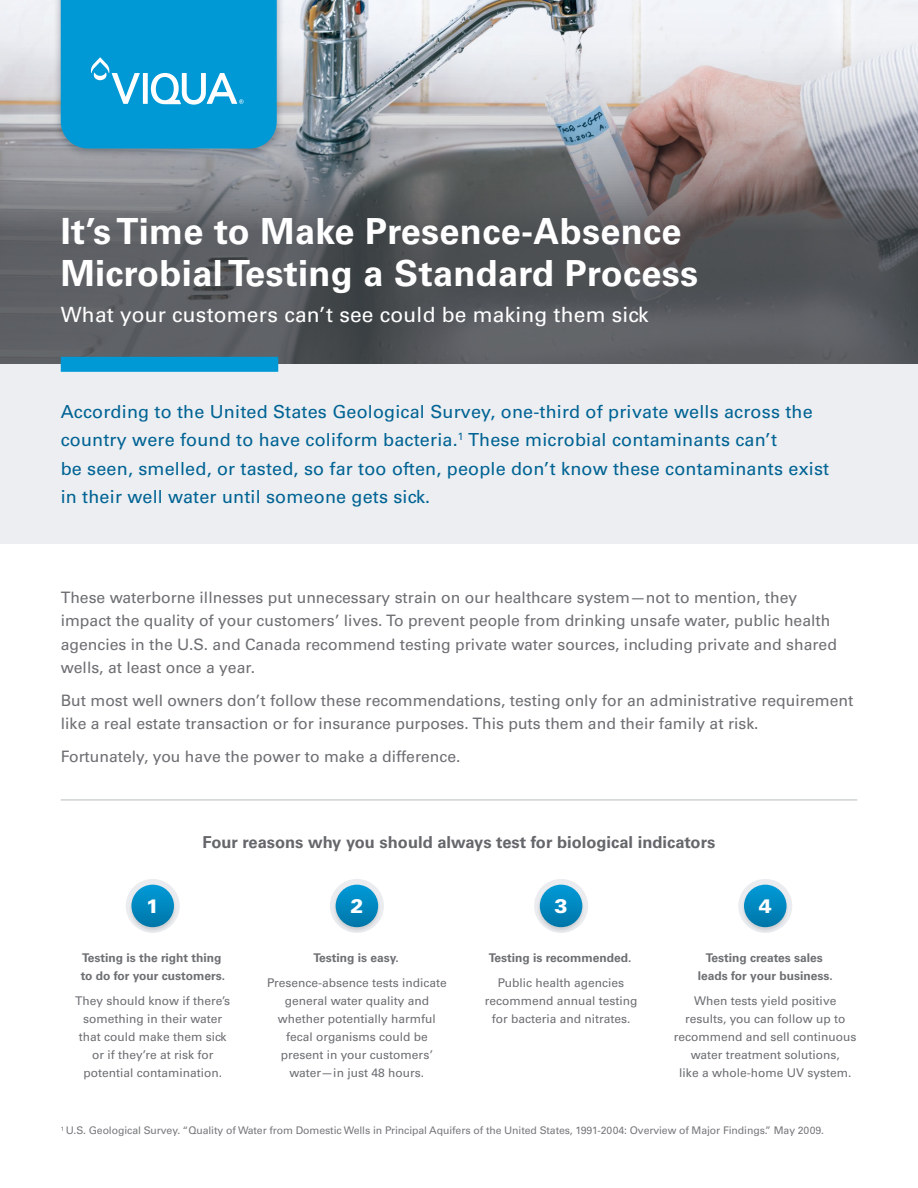
<style>
.page{position:relative;width:918px;height:1188px;background:#fff}
.page>*{position:absolute;margin:0;border:0;box-sizing:border-box;transform-origin:0 0}
.H1___Title{font:700 36px/42px "Univers LT Pro 65";letter-spacing:.01em;color:#fff}
.H2___Subhead{font:21px "Univers LT Pro 55 Roman";letter-spacing:.01em;color:#fff}
.p___Stat_number{font:900 19.5px "Univers LT Pro 75";color:#fff}
.t1{font:18px/28.5px "Univers LT Pro 55 Roman";letter-spacing:.01em;color:#006394}
.H3___Gray_headers__same_as_H4{font:700 16.5px "Univers LT Pro 65";color:#65676b}
.p___Body{font:15.75px/23.2px "Univers LT Pro 55 Roman";color:#6d6f73}
.P___Small_body_callout{font:12px/18px "Univers LT Pro 55 Roman";color:#6d6f73;text-align:center}
.P___Small_body_callout-2{font:700 12px/18px "Univers LT Pro 65";color:#6d6f73}
.p___Source{font:10.5px "Univers LT Pro 55 Roman";letter-spacing:-.01em;color:#76787b}
</style>
<div class="page">
<svg style="left:0;top:0;width:918px;height:364px;background:#848588"></svg>
<div style="left:53px;top:0;width:231px;height:159px;background:#333f49;opacity:.4"></div>
<div style="left:126px;top:879px;width:54px;height:54px;background:#eaecef;border-radius:50%"></div>
<div style="left:330px;top:879px;width:54px;height:54px;background:#eaecef;border-radius:50%"></div>
<div style="left:534px;top:879px;width:54px;height:54px;background:#eaecef;border-radius:50%"></div>
<div style="left:738px;top:879px;width:54px;height:54px;background:#eaecef;border-radius:50%"></div>
<svg style="left:61px;top:0;width:216px;height:148px;background:#0f9ed7"></svg>
<div style="left:0;top:364px;width:918px;height:180px;background:#eceef1"></div>
<div style="left:129px;top:884px;width:48px;height:49px;background:#53565b;opacity:.2"></div>
<div style="left:131px;top:885px;width:43px;height:42px;background:linear-gradient(to bottom,#039bd8,#0177a9);border-radius:21px"></div>
<div style="left:333px;top:884px;width:48px;height:49px;background:#53565b;opacity:.2"></div>
<div style="left:336px;top:885px;width:42px;height:42px;background:linear-gradient(to bottom,#009ad7,#0378a9);border-radius:21px"></div>
<div style="left:537px;top:884px;width:49px;height:49px;background:#53565b;opacity:.2"></div>
<div style="left:540px;top:885px;width:42px;height:42px;background:linear-gradient(to bottom,#009ad7,#0277a9);border-radius:21px"></div>
<div style="left:741px;top:884px;width:49px;height:49px;background:#53565b;opacity:.2"></div>
<div style="left:744px;top:885px;width:43px;height:42px;background:linear-gradient(to bottom,#039bd8,#0177a9);border-radius:21px"></div>
<hr style="left:61px;top:799px;width:796px;height:2px;background:#d0d3d4">
<div style="left:61px;top:357px;width:217px;height:15px;background:#0099d6"></div>
<h1 class="H1___Title" style="left:61px;top:208px;width:639px">It’s Time to Make Presence-Absence<br>Microbial Testing a Standard Process</h1>
<h2 class="H2___Subhead" style="left:61px;top:300px;width:589px">What your customers can’t see could be making them sick</h2>
<p class="t1" style="left:61px;top:396px;width:770px">According to the United States Geological Survey, one-third of private wells across the country were found to have coliform bacteria.<sup>1</sup> These microbial contaminants can’t<br>be seen, smelled, or tasted, so far too often, people don’t know these contaminants exist in their well water until someone gets sick.</p>
<p class="p___Body" style="left:61px;top:585px;width:778px">These waterborne illnesses put unnecessary strain on our healthcare system—not to mention, they impact the quality of your customers’ lives. To prevent people from drinking unsafe water, public health agencies in the U.S. and Canada recommend testing private water sources, including private and shared wells, at least once a year.</p>
<p class="p___Body" style="left:61px;top:688px;width:794px">But most well owners don’t follow these recommendations, testing only for an administrative requirement like a real estate transaction or for insurance purposes. This puts them and their family at risk.</p>
<p class="p___Body" style="left:61px;top:744px;width:401px">Fortunately, you have the power to make a difference.</p>
<p class="p___Stat_number" style="left:146px;top:892px;width:15px">1</p>
<h3 class="H3___Gray_headers__same_as_H4" style="left:203px;top:830px;width:514px">Four reasons why you should always test for biological indicators</h3>
<p class="p___Stat_number" style="left:350px;top:892px;width:15px">2</p>
<p class="p___Stat_number" style="left:555px;top:892px;width:15px">3</p>
<p class="p___Stat_number" style="left:759px;top:892px;width:15px">4</p>
<p class="P___Small_body_callout-2" style="left:81px;top:948px;width:146px">Testing is the right thing to do for your customers.</p>
<p class="P___Small_body_callout" style="left:75px;top:991px;width:157px">They should know if there’s something in their water that could make them sick or if they’re at risk for potential contamination.</p>
<p class="P___Small_body_callout-2" style="left:314px;top:948px;width:87px">Testing is easy.</p>
<p class="P___Small_body_callout" style="left:267px;top:973px;width:181px">Presence-absence tests indicate general water quality and whether potentially harmful fecal organisms could be present in your customers’ water—in just 48 hours.</p>
<p class="P___Small_body_callout-2" style="left:489px;top:948px;width:144px">Testing is recommended.</p>
<p class="P___Small_body_callout" style="left:485px;top:973px;width:154px">Public health agencies recommend annual testing for bacteria and nitrates.</p>
<p class="P___Small_body_callout-2" style="left:698px;top:948px;width:136px;text-align:center">Testing creates sales leads for your business.</p>
<p class="P___Small_body_callout" style="left:674px;top:991px;width:184px">When tests yield positive results, you can follow up to recommend and sell continuous water treatment solutions,<br>like a whole-home UV system.</p>
<p class="p___Source" style="left:61px;top:1123px;width:765px"><sup>1</sup> U.S. Geological Survey. “Quality of Water from Domestic Wells in Principal Aquifers of the United States, 1991-2004: Overview of Major Findings.” May 2009.</p>
</div>
